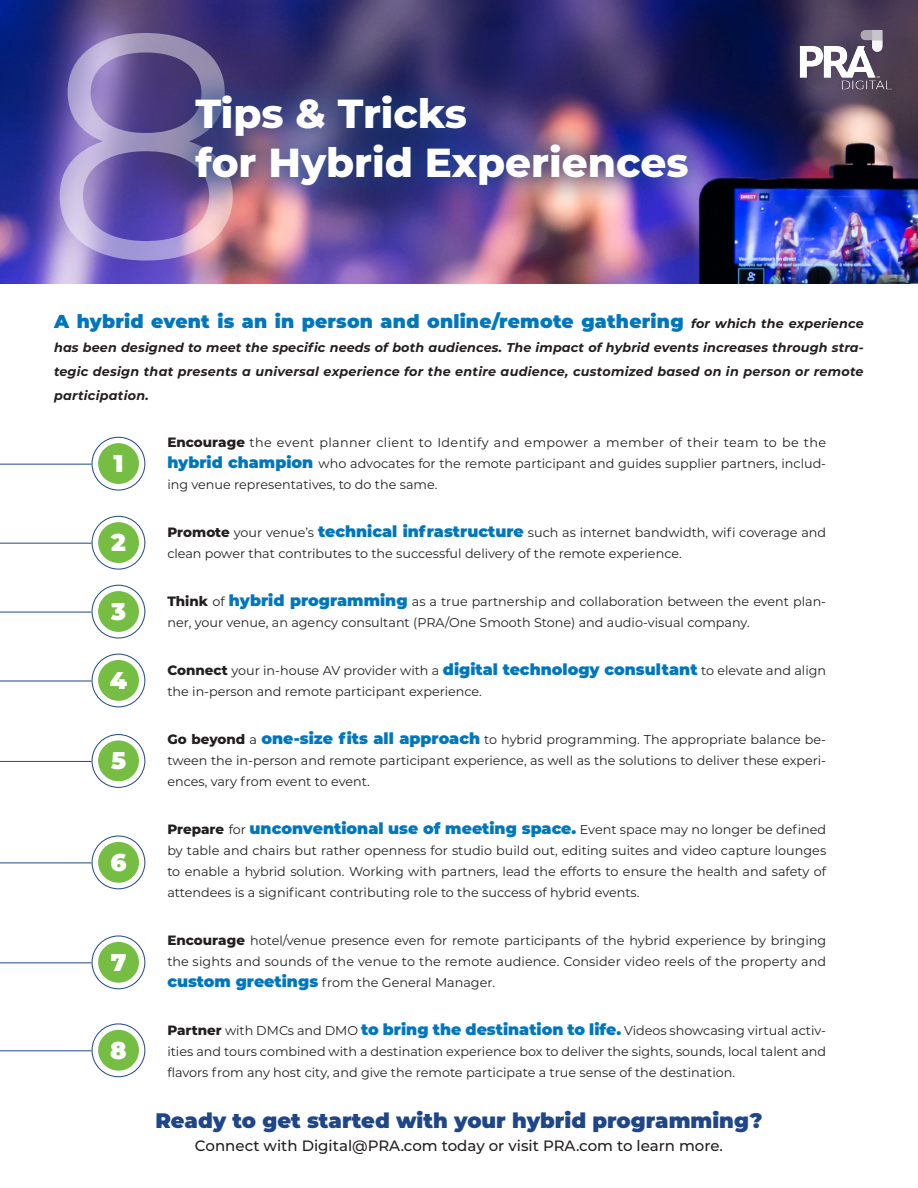
<style>
.page{position:relative;width:918px;height:1188px;background:#fff}
.page>*{position:absolute;margin:0;border:0;box-sizing:border-box;transform-origin:0 0}
.t1{font:319.5px "Montserrat";color:#fff}
.t2{font:800 40.5px "Montserrat";color:#fff}
.t3{font:900 24.3px "Montserrat";color:#fff}
.t4{font:900 21px "Montserrat";color:#1e4688}
.t5{font:900 18.75px "Montserrat";letter-spacing:.01em;color:#0077bd}
.t6{font:500 15px "Montserrat";color:#231f20}
.t7{font:12.75px/21px "Montserrat";color:#231f20;text-align:justify}
.t8{font:italic 700 12.75px/24px "Montserrat";letter-spacing:.02em;color:#231f20;text-align:justify}
.s1{font-weight:700;font-style:italic;font-size:12.75px;color:#231f20}
.s2{font-weight:800;font-size:13.5px}
.s3{font-weight:900;font-size:15.75px;color:#0077bd}
</style>
<div class="page">
<img style="left:0;top:0;width:918px;height:284px">
<div style="left:167px;top:67px;width:549px;height:147px;background:#1e4688;opacity:.6"></div>
<img style="left:788px;top:16px;width:116px;height:87px">
<svg style="left:92px;top:437px;width:53px;height:53px"></svg>
<div style="left:92px;top:437px;width:53px;height:53px;border:1px solid #1e4688;border-radius:50%"></div>
<div style="left:98px;top:443px;width:41px;height:41px;background:#75be43;border-radius:50%"></div>
<hr style="left:0;top:464px;width:92px;height:1px;background:#1e4688">
<svg style="left:92px;top:516px;width:53px;height:53px"></svg>
<div style="left:92px;top:516px;width:53px;height:53px;border:1px solid #1e4688;border-radius:50%"></div>
<div style="left:98px;top:522px;width:41px;height:41px;background:#75be43;border-radius:50%"></div>
<hr style="left:0;top:543px;width:92px;height:1px;background:#1e4688">
<svg style="left:92px;top:585px;width:53px;height:53px"></svg>
<div style="left:92px;top:585px;width:53px;height:53px;border:1px solid #1e4688;border-radius:50%"></div>
<div style="left:98px;top:591px;width:41px;height:41px;background:#75be43;border-radius:50%"></div>
<hr style="left:0;top:612px;width:92px;height:1px;background:#1e4688">
<svg style="left:92px;top:654px;width:53px;height:53px"></svg>
<div style="left:92px;top:654px;width:53px;height:53px;border:1px solid #1e4688;border-radius:50%"></div>
<div style="left:98px;top:660px;width:41px;height:41px;background:#75be43;border-radius:50%"></div>
<hr style="left:0;top:681px;width:92px;height:1px;background:#1e4688">
<svg style="left:92px;top:735px;width:53px;height:52px"></svg>
<div style="left:92px;top:734px;width:53px;height:54px;border:1px solid #1e4688;border-radius:50%"></div>
<div style="left:98px;top:740px;width:41px;height:41px;background:#75be43;border-radius:50%"></div>
<hr style="left:0;top:761px;width:92px;height:1px;background:#1e4688">
<svg style="left:92px;top:836px;width:53px;height:53px"></svg>
<div style="left:92px;top:836px;width:53px;height:53px;border:1px solid #1e4688;border-radius:50%"></div>
<div style="left:98px;top:842px;width:41px;height:41px;background:#75be43;border-radius:50%"></div>
<hr style="left:0;top:863px;width:92px;height:1px;background:#1e4688">
<svg style="left:92px;top:936px;width:53px;height:53px"></svg>
<div style="left:92px;top:936px;width:53px;height:53px;border:1px solid #1e4688;border-radius:50%"></div>
<div style="left:98px;top:942px;width:41px;height:41px;background:#75be43;border-radius:50%"></div>
<hr style="left:0;top:963px;width:92px;height:1px;background:#1e4688">
<svg style="left:92px;top:1024px;width:53px;height:53px"></svg>
<div style="left:92px;top:1024px;width:53px;height:53px;border:1px solid #1e4688;border-radius:50%"></div>
<div style="left:98px;top:1030px;width:41px;height:41px;background:#75be43;border-radius:50%"></div>
<hr style="left:0;top:1050px;width:92px;height:1px;background:#1e4688">
<h1 class="t1" style="left:44px;top:-74px;width:205px">8</h1>
<p class="t2" style="left:195px;top:84px;width:273px">Tips &amp; Tricks</p>
<p class="t2" style="left:195px;top:132px;width:495px">for Hybrid Experiences</p>
<p class="t5" style="left:54px;top:308px;width:811px">A hybrid event is an in person and online/remote gathering <span class="s1">for which the experience</span></p>
<p class="t8" style="left:54px;top:335px;width:811px">has been designed to meet the specific needs of both audiences. The impact of hybrid events increases through stra&shy;tegic design that presents a universal experience for the entire audience, customized based on in person or remote participation.</p>
<p class="t3" style="left:113px;top:445px;width:12px">1</p>
<p class="t3" style="left:111px;top:524px;width:16px">2</p>
<p class="t3" style="left:111px;top:593px;width:16px">3</p>
<p class="t3" style="left:110px;top:662px;width:19px">4</p>
<p class="t3" style="left:111px;top:742px;width:17px">5</p>
<p class="t3" style="left:111px;top:844px;width:18px">6</p>
<p class="t3" style="left:111px;top:944px;width:17px">7</p>
<p class="t3" style="left:110px;top:1032px;width:18px">8</p>
<p class="t7" style="left:167px;top:431px;width:660px"><span class="s2">Encourage</span> the event planner client to Identify and empower a member of their team to be the <span class="s3">hybrid champion</span> who advocates for the remote participant and guides supplier partners, includ&shy;ing venue representatives, to do the same.</p>
<p class="t7" style="left:167px;top:521px;width:660px"><span class="s2">Promote</span> your venue’s <span class="s3">technical infrastructure</span> such as internet bandwidth, wifi coverage and clean power that contributes to the successful delivery of the remote experience.</p>
<p class="t7" style="left:167px;top:590px;width:660px"><span class="s2">Think</span> of <span class="s3">hybrid programming</span> as a true partnership and collaboration between the event plan&shy;ner, your venue, an agency consultant (PRA/One Smooth Stone) and audio-visual company.</p>
<p class="t7" style="left:167px;top:659px;width:660px"><span class="s2">Connect</span> your in-house AV provider with a <span class="s3">digital technology consultant</span> to elevate and align the in-person and remote participant experience.</p>
<p class="t7" style="left:167px;top:728px;width:660px"><span class="s2">Go beyond</span> a <span class="s3">one-size fits all approach</span> to hybrid programming. The appropriate balance be&shy;tween the in-person and remote participant experience, as well as the solutions to deliver these experi&shy;ences, vary from event to event.</p>
<p class="t7" style="left:167px;top:818px;width:660px"><span class="s2">Prepare</span> for <span class="s3">unconventional use of meeting space.</span> Event space may no longer be defined by table and chairs but rather openness for studio build out, editing suites and video capture lounges to enable a hybrid solution. Working with partners, lead the efforts to ensure the health and safety of attendees is a significant contributing role to the success of hybrid events.</p>
<p class="t7" style="left:167px;top:929px;width:660px"><span class="s2">Encourage</span> hotel/venue presence even for remote participants of the hybrid experience by bringing the sights and sounds of the venue to the remote audience. Consider video reels of the property and <span class="s3">custom greetings</span> from the General Manager.</p>
<p class="t7" style="left:167px;top:1019px;width:660px"><span class="s2">Partner</span> with DMCs and DMO <span class="s3">to bring the destination to life.</span> Videos showcasing virtual activ&shy;ities and tours combined with a destination experience box to deliver the sights, sounds, local talent and flavors from any host city, and give the remote participate a true sense of the destination.</p>
<p class="t4" style="left:155px;top:1105px;width:609px">Ready to get started with your hybrid programming?</p>
<p class="t6" style="left:195px;top:1135px;width:530px">Connect with Digital@PRA.com today or visit PRA.com to learn more.</p>
</div>
